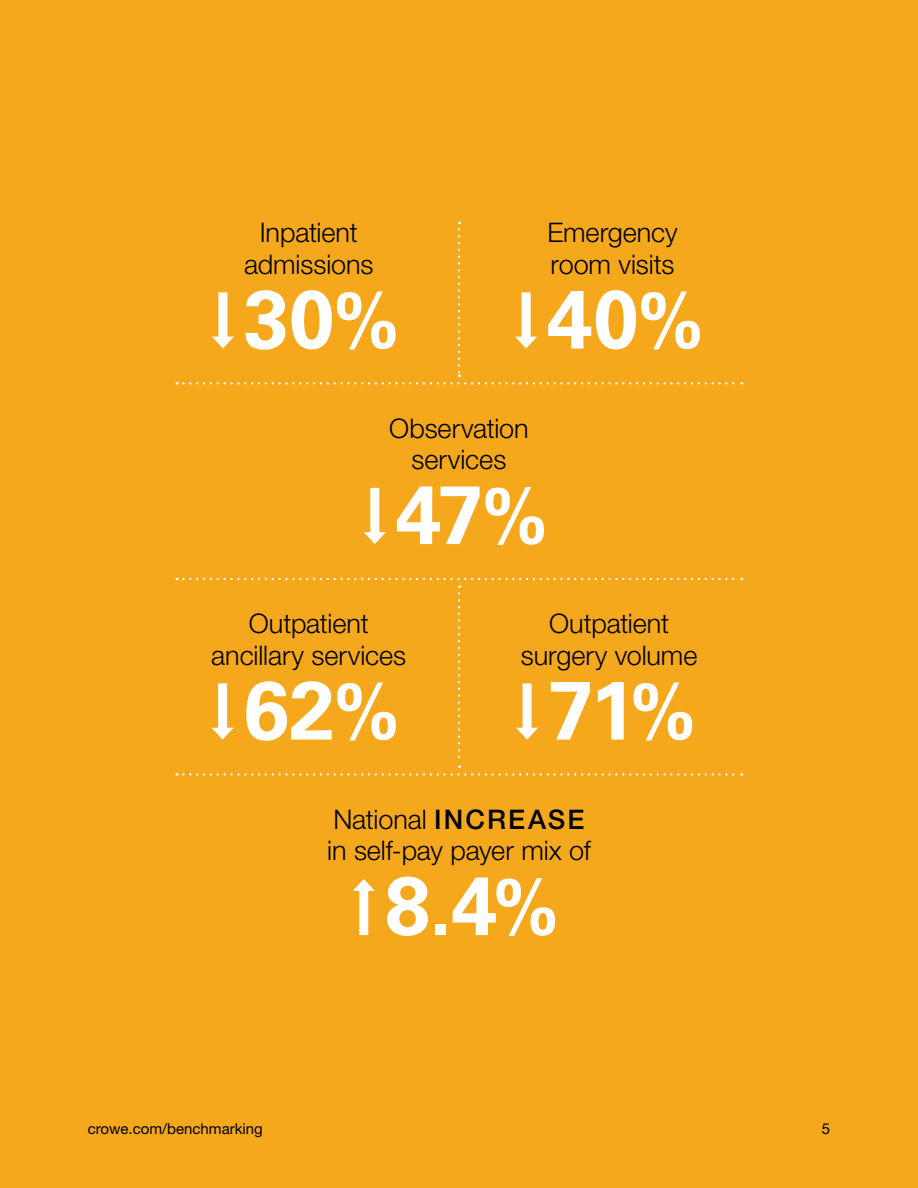
<style>
.page{position:relative;width:918px;height:1188px;background:#f5a81c}
.page>*{position:absolute;margin:0;border:0;box-sizing:border-box;transform-origin:0 0}
.Subhead_B{font:700 82.5px "Univers LT Std";letter-spacing:-.015em;color:#fff}
.Subhead_B-2{font:300 27px/31.5px "Helvetica Neue LT Std";letter-spacing:-.005em;color:#000;text-align:center}
.t1{font:15px "Helvetica Neue LT Std";color:#000}
.s1{font-size:74.25px}
.s2{font-weight:500}
</style>
<div class="page">
<p class="Subhead_B-2" style="left:244px;top:216px;width:131px">Inpatient admissions</p>
<p class="Subhead_B" style="left:244px;top:271px;width:157px">30<span class="s1">%</span></p>
<p class="Subhead_B-2" style="left:547px;top:216px;width:132px;text-align:left">Emergency room visits</p>
<p class="Subhead_B" style="left:547px;top:271px;width:158px">40<span class="s1">%</span></p>
<p class="Subhead_B-2" style="left:389px;top:412px;width:141px">Observation services</p>
<p class="Subhead_B" style="left:396px;top:467px;width:154px">47<span class="s1">%</span></p>
<p class="Subhead_B-2" style="left:211px;top:607px;width:197px">Outpatient ancillary services</p>
<p class="Subhead_B" style="left:243px;top:662px;width:158px">62<span class="s1">%</span></p>
<p class="Subhead_B-2" style="left:521px;top:607px;width:178px">Outpatient surgery volume</p>
<p class="Subhead_B" style="left:548px;top:662px;width:150px">71<span class="s1">%</span></p>
<p class="Subhead_B-2" style="left:327px;top:803px;width:265px;text-align:left">National <span class="s2">INCREASE </span>in self-pay payer mix of</p>
<p class="Subhead_B" style="left:384px;top:858px;width:176px">8.4<span class="s1">%</span></p>
<p class="t1" style="left:88px;top:1120px;width:177px">crowe.com/benchmarking</p>
<p class="t1" style="left:822px;top:1120px;width:10px">5</p>
</div>
